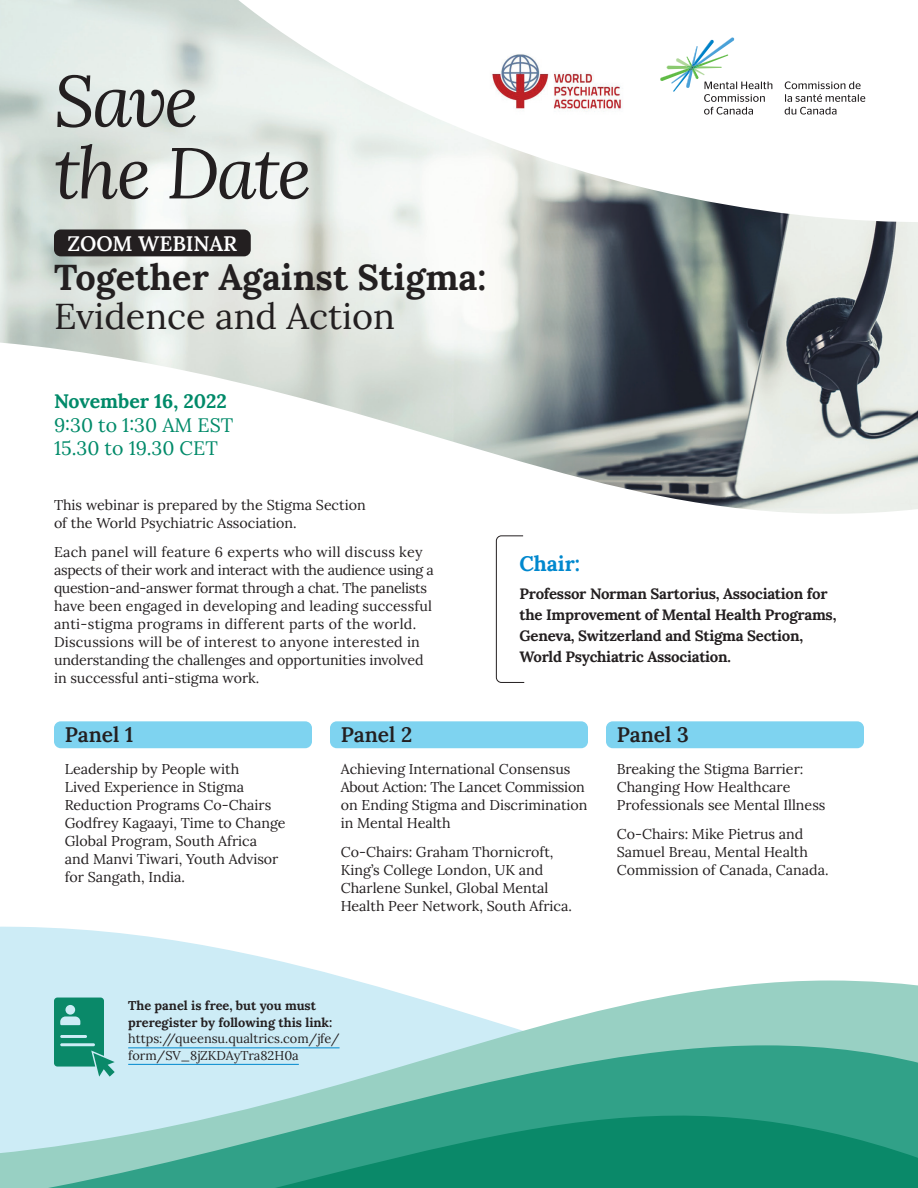
<style>
.page{position:relative;width:918px;height:1188px;background:#fff}
.page>*{position:absolute;margin:0;border:0;box-sizing:border-box;transform-origin:0 0}
.t1{font:italic 72px/72px "Lora";letter-spacing:-.035em;color:#231f20}
.t2{font:700 36px "Lora";color:#231f20}
.t3{font:36px "Lora";color:#231f20}
.t4{font:600 21px "Lora";color:#231f20}
.t5{font:600 21px "Lora";color:#fff}
.t6{font:700 21px "Lora";color:#0088ce}
.t7{font:19.5px/23.4px "Lora";color:#008a69}
.t8{font:700 19.5px "Lora";color:#008a69}
.t9{font:700 15px/21px "Lora";letter-spacing:-.015em;color:#231f20}
.t10{font:14.25px/18px "Lora";color:#231f20}
.t11{font:12.75px/16.5px "Lora";color:#231f20}
.t12{font:700 12.75px/16.5px "Lora";color:#231f20}
</style>
<div class="page">
<img style="left:0;top:0;width:918px;height:514px">
<svg style="left:150px;top:0;width:768px;height:223px"></svg>
<svg style="left:0;top:926px;width:853px;height:55px"></svg>
<svg style="left:0;top:981px;width:918px;height:64px;fill:#cdecf6"></svg>
<svg style="left:0;top:1045px;width:918px;height:21px;background:#90cec8"></svg>
<svg style="left:0;top:1066px;width:918px;height:122px;background:#4fad9a"></svg>
<div style="left:54px;top:230px;width:197px;height:26px;background:#231f20;border-radius:7px"></div>
<div style="left:54px;top:721px;width:258px;height:27px;background:#7ed3f0;border-radius:7px"></div>
<div style="left:330px;top:721px;width:258px;height:27px;background:#7ed3f0;border-radius:7px"></div>
<div style="left:606px;top:721px;width:258px;height:27px;background:#7ed3f0;border-radius:7px"></div>
<svg style="left:54px;top:998px;width:61px;height:79px;background:#4eab9a"></svg>
<hr style="left:128px;top:1047px;width:212px;height:1px;background:#0088ce">
<hr style="left:128px;top:1064px;width:171px;height:1px;background:#0088ce">
<svg style="left:496px;top:535px;width:29px;height:148px"></svg>
<img style="left:484px;top:41px;width:144px;height:84px">
<svg style="left:660px;top:37px;width:112px;height:78px"></svg>
<svg style="left:785px;top:81px;width:80px;height:34px"></svg>
<h1 class="t1" style="left:54px;top:63px;width:259px">Save the Date</h1>
<h3 class="t5" style="left:68px;top:227px;width:171px">ZOOM WEBINAR</h3>
<h2 class="t2" style="left:54px;top:250px;width:434px">Together Against Stigma:</h2>
<h2 class="t3" style="left:54px;top:289px;width:343px">Evidence and Action</h2>
<h3 class="t8" style="left:54px;top:387px;width:175px">November 16, 2022</h3>
<h3 class="t7" style="left:54px;top:412px;width:181px">9:30 to 1:30 AM EST<br>15.30 to 19.30 CET</h3>
<p class="t10" style="left:54px;top:495px;width:313px">This webinar is prepared by the Stigma Section of the World Psychiatric Association.</p>
<p class="t10" style="left:54px;top:542px;width:381px">Each panel will feature 6 experts who will discuss key aspects of their work and interact with the audience using a question-and-answer format through a chat. The panelists have been engaged in developing and leading successful anti-stigma programs in different parts of the world.<br>Discussions will be of interest to anyone interested in understanding the challenges and opportunities involved in successful anti-stigma work.</p>
<h3 class="t6" style="left:519px;top:548px;width:62px">Chair:</h3>
<p class="t9" style="left:519px;top:582px;width:318px">Professor Norman Sartorius, Association for the Improvement of Mental Health Programs, Geneva, Switzerland and Stigma Section, World Psychiatric Association.</p>
<h3 class="t4" style="left:65px;top:719px;width:70px">Panel 1</h3>
<p class="t10" style="left:65px;top:759px;width:222px">Leadership by People with<br>Lived Experience in Stigma<br>Reduction Programs Co-Chairs<br>Godfrey Kagaayi, Time to Change<br>Global Program, South Africa<br>and Manvi Tiwari, Youth Advisor for Sangath, India.</p>
<h3 class="t4" style="left:341px;top:719px;width:73px">Panel 2</h3>
<p class="t10" style="left:341px;top:759px;width:248px">Achieving International Consensus<br>About Action: The Lancet Commission on Ending Stigma and Discrimination in Mental Health</p>
<p class="t10" style="left:341px;top:842px;width:233px">Co-Chairs: Graham Thornicroft,<br>King’s College London, UK and<br>Charlene Sunkel, Global Mental<br>Health Peer Network, South Africa.</p>
<h3 class="t4" style="left:617px;top:719px;width:73px">Panel 3</h3>
<p class="t10" style="left:617px;top:759px;width:210px">Breaking the Stigma Barrier:<br>Changing How Healthcare<br>Professionals see Mental Illness</p>
<p class="t10" style="left:617px;top:824px;width:213px">Co-Chairs: Mike Pietrus and<br>Samuel Breau, Mental Health<br>Commission of Canada, Canada.</p>
<p class="t12" style="left:128px;top:997px;width:206px">The panel is free, but you must preregister by following this link:</p>
<p class="t11" style="left:128px;top:1030px;width:213px">https://queensu.qualtrics.com/jfe/ form/SV_8jZKDAyTra82H0a</p>
</div>
